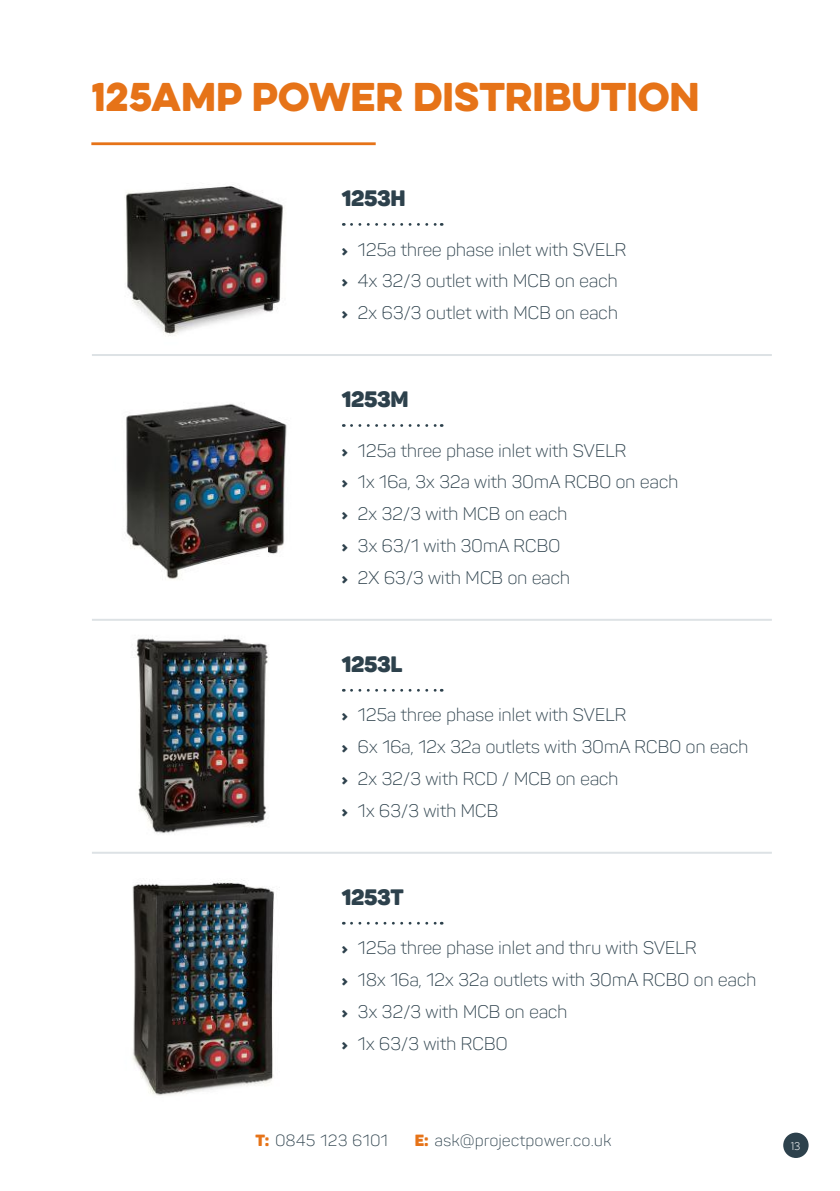
<style>
.page{position:relative;width:840px;height:1191px;background:#fff}
.page>*{position:absolute;margin:0;border:0;box-sizing:border-box;transform-origin:0 0}
.t1{font:36px "Eveleth Clean";color:#e67318}
.t2{font:22px "Panton Black Caps";letter-spacing:-.025em;color:#2d414c}
.t3{font:300 18px/31.8px "Panton";letter-spacing:-.025em;color:#2d414c}
.t4{font:300 16px "Panton";color:#2d414c}
.t5{font:100 10px "Eveleth Clean";color:#fff}
.s1{font-family:"Panton Black Caps";font-weight:400;font-size:16px}
.s2{font-family:"Panton Black Caps";font-weight:400;color:#e67318}
</style>
<div class="page">
<div style="left:782px;top:1132px;width:26px;height:26px;background:#2d414c;border-radius:50%"></div>
<img style="left:125px;top:186px;width:159px;height:150px">
<svg style="left:351px;top:223px;width:91px;height:3px"></svg>
<img style="left:136px;top:636px;width:132px;height:198px">
<svg style="left:351px;top:689px;width:91px;height:2px"></svg>
<img style="left:132px;top:879px;width:142px;height:217px">
<svg style="left:351px;top:922px;width:91px;height:2px"></svg>
<hr style="left:92px;top:354px;width:679px;height:2px;background:#dde2e5">
<hr style="left:92px;top:619px;width:679px;height:2px;background:#dde2e5">
<hr style="left:92px;top:851px;width:679px;height:2px;background:#dde2e5">
<svg style="left:351px;top:424px;width:91px;height:3px"></svg>
<img style="left:126px;top:403px;width:161px;height:176px">
<hr style="left:91px;top:142px;width:284px;height:3px;background:#e67318">
<h1 class="t1" style="left:91px;top:69px;width:609px">125AMP POWER DISTRIBUTION</h1>
<p class="t2" style="left:342px;top:184px;width:65px">1253H</p>
<p class="t3" style="left:342px;top:233px;width:286px"><span class="s1">›</span> 125a three phase inlet with SVELR <span class="s1">›</span> 4x 32/3 outlet with MCB on each <span class="s1">›</span> 2x 63/3 outlet with MCB on each</p>
<p class="t2" style="left:342px;top:385px;width:68px">1253M</p>
<p class="t3" style="left:342px;top:434px;width:338px"><span class="s1">›</span> 125a three phase inlet with SVELR<br><span class="s1">›</span> 1x 16a, 3x 32a with 30mA RCBO on each <span class="s1">›</span> 2x 32/3 with MCB on each<br><span class="s1">›</span> 3x 63/1 with 30mA RCBO<br><span class="s1">›</span> 2X 63/3 with MCB on each</p>
<p class="t2" style="left:342px;top:650px;width:62px">1253L</p>
<p class="t3" style="left:342px;top:699px;width:408px"><span class="s1">›</span> 125a three phase inlet with SVELR<br><span class="s1">›</span> 6x 16a, 12x 32a outlets with 30mA RCBO on each <span class="s1">›</span> 2x 32/3 with RCD / MCB on each<br><span class="s1">›</span> 1x 63/3 with MCB</p>
<p class="t2" style="left:342px;top:883px;width:63px">1253T</p>
<p class="t3" style="left:342px;top:932px;width:416px"><span class="s1">›</span> 125a three phase inlet and thru with SVELR<br><span class="s1">›</span> 18x 16a, 12x 32a outlets with 30mA RCBO on each <span class="s1">›</span> 3x 32/3 with MCB on each<br><span class="s1">›</span> 1x 63/3 with RCBO</p>
<p class="t4" style="left:255px;top:1130px;width:134px"><span class="s2">t:</span> 0845 123 6101</p>
<p class="t4" style="left:414px;top:1130px;width:198px"><span class="s2">E:</span> ask@projectpower.co.uk</p>
<p class="t5" style="left:790px;top:1139px;width:11px">13</p>
</div>
